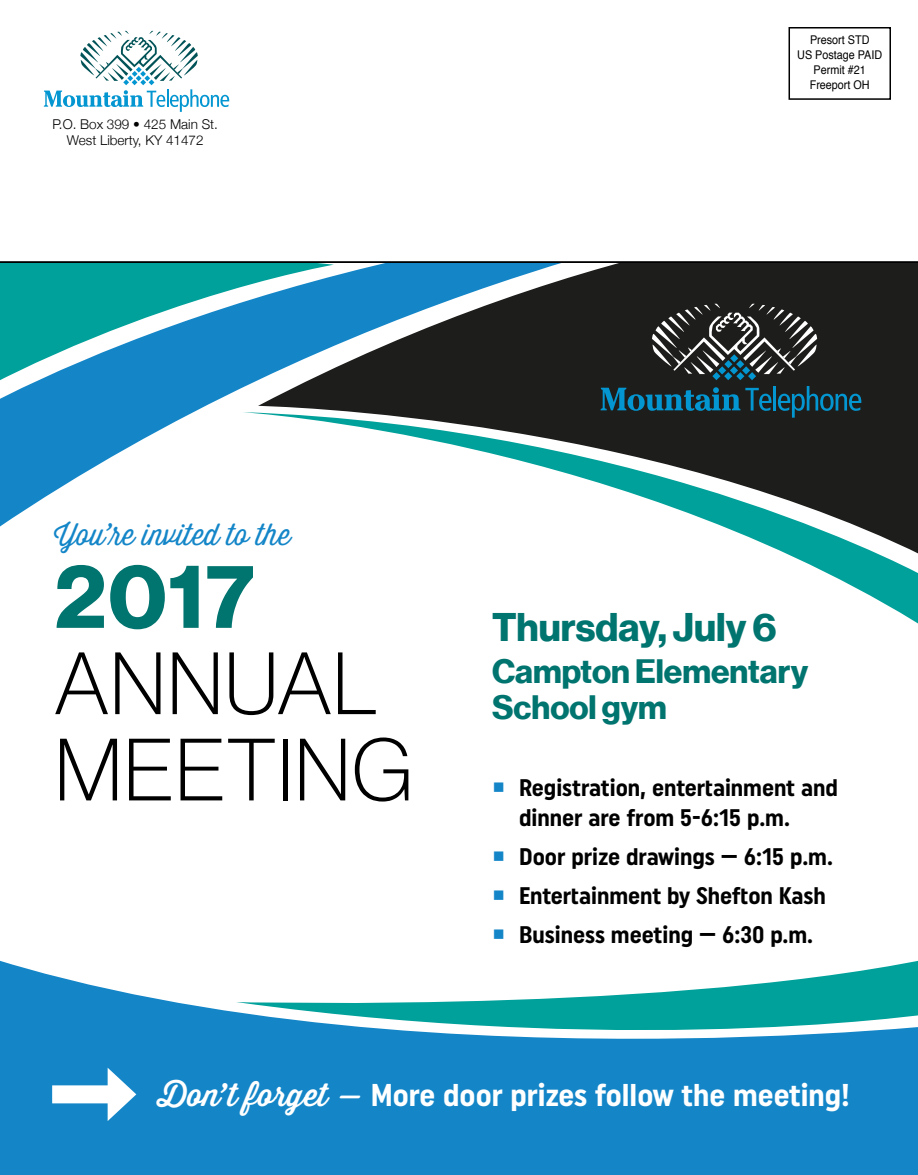
<style>
.page{position:relative;width:918px;height:1175px;background:#fff}
.page>*{position:absolute;margin:0;border:0;box-sizing:border-box;transform-origin:0 0}
.t1{font:86.25px/86.2px "N Haas Grotesk DS Pro 35 X Lt";letter-spacing:.015em;color:#000}
.t2{font:86.25px "N Haas Grotesk DS Pro 75 Bd";color:#00746f}
.t3{font:39px "N Haas Grotesk DS Pro 75 Bd";color:#00746f}
.t4{font:33px/36px "N Haas Grotesk DS Pro 75 Bd";color:#00746f}
.t5{font:700 31.5px "Uniform Condensed";color:#fff}
.t6{font:300 30px "Thirsty Soft";color:#1486c8}
.t7{font:700 24px/39px "Uniform Condensed";color:#000}
.t8{font:300 13.5px/16.5px "Helvetica Neue";color:#000;text-align:center}
.t9{font:12px/15px "Helvetica";color:#000;text-align:center;scale:.9 1}
.s1{font-family:"Thirsty Soft";font-weight:500}
</style>
<div class="page">
<div style="left:789px;top:27px;width:102px;height:73px;border:2px solid #000"></div>
<div style="left:0;top:261px;width:918px;height:5px;background:#000"></div>
<svg style="left:0;top:960px;width:918px;height:137px;background:#3094ce"></svg>
<svg style="left:236px;top:960px;width:682px;height:99px"></svg>
<div style="left:0;top:1097px;width:918px;height:77px;background:#1486c8"></div>
<div style="left:780px;top:263px;width:138px;height:149px;background:#1d1d1b"></div>
<svg style="left:0;top:263px;width:780px;height:264px;fill:#1d1d1b"></svg>
<svg style="left:0;top:263px;width:334px;height:175px;fill:#148cc8"></svg>
<svg style="left:241px;top:412px;width:677px;height:212px"></svg>
<div style="left:52px;top:1085px;width:67px;height:18px;background:#fff"></div>
<svg style="left:108px;top:1067px;width:28px;height:54px"></svg>
<svg style="left:44px;top:31px;width:185px;height:81px"></svg>
<svg style="left:652px;top:304px;width:165px;height:76px;background:#424646"></svg>
<svg style="left:601px;top:387px;width:170px;height:24px;background:#124c62"></svg>
<hr style="left:773px;top:386px;width:3px;height:24px;background:#0396d1">
<svg style="left:778px;top:386px;width:83px;height:31px;background:#163c4a"></svg>
<p class="t8" style="left:53px;top:116px;width:167px">P.O. Box 399 • 425 Main St.<br>West Liberty, KY 41472</p>
<p class="t9" style="left:797px;top:32px;width:96px">Presort STD<br>US Postage PAID<br>Permit #21<br>Freeport OH</p>
<p class="t6" style="left:54px;top:513px;width:238px">You’re invited to the</p>
<h1 class="t2" style="left:55px;top:547px;width:202px">2017</h1>
<h1 class="t1" style="left:55px;top:640px;width:360px">ANNUAL<br>MEETING</h1>
<h2 class="t3" style="left:492px;top:604px;width:286px">Thursday, July 6</h2>
<h3 class="t4" style="left:492px;top:654px;width:318px">Campton Elementary<br>School gym</h3>
<p class="t7" style="left:519px;top:772px;width:320px;line-height:30px">Registration, entertainment and dinner are from 5-6:15 p.m.</p>
<p class="t7" style="left:519px;top:836px;width:315px">Door prize drawings — 6:15 p.m.<br>Entertainment by Shefton Kash<br>Business meeting — 6:30 p.m.</p>
<h3 class="t5" style="left:157px;top:1075px;width:694px"><span class="s1">Don’t forget —</span> More door prizes follow the meeting!</h3>
</div>
